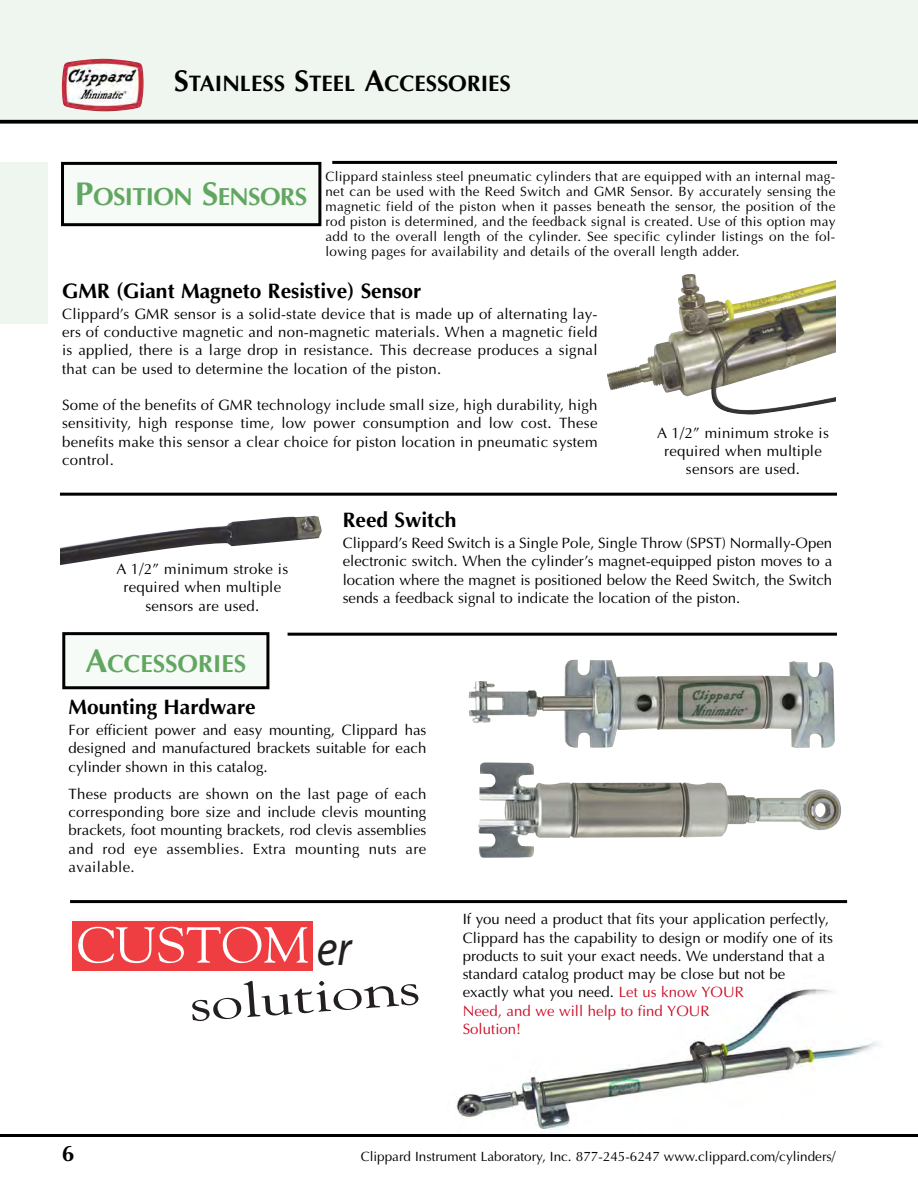
<style>
.page{position:relative;width:918px;height:1188px;background:#fff}
.page>*{position:absolute;margin:0;border:0;box-sizing:border-box;transform-origin:0 0}
.t1{font:50.25px "Goudy";color:#fff;scale:1.06 1}
.t2{font:48px "Goudy";color:#231f20;scale:1.33 1}
.t3{font:700 24.75px "Optima";letter-spacing:-.02em;color:#62a761}
.t4{font:700 24.75px "Optima";color:#62a761}
.t5{font:700 22.5px "Optima";color:#000}
.t6{font:700 21px "Optima";color:#000}
.t7{font:15px/18.3px "Optima";color:#000;text-align:justify}
.t8{font:13.5px/15px "Optima";color:#000;text-align:justify}
.s1{font-size:30px}
.s2{font-size:33px}
.s3{font-family:"Myriad";font-style:italic;color:#231f20}
.s4{color:#ca1029}
</style>
<div class="page">
<img style="left:456px;top:988px;width:423px;height:143px">
<div style="left:72px;top:921px;width:241px;height:50px;background:#ef3e42"></div>
<div style="left:0;top:0;width:918px;height:121px;background:#eff6ef"></div>
<svg style="left:0;top:120px;width:918px;height:4px;background:#1a1a1a"></svg>
<hr style="left:0;top:1134px;width:918px;height:3px;background:#000">
<div style="left:0;top:162px;width:47px;height:162px;background:#eff6ef"></div>
<img style="left:62px;top:59px;width:82px;height:53px">
<img style="left:607px;top:273px;width:229px;height:142px">
<hr style="left:60px;top:493px;width:777px;height:3px;background:#000">
<div style="left:63px;top:163px;width:257px;height:62px;background:#f7fbf7"></div>
<div style="left:61px;top:162px;width:260px;height:64px;border:3px solid #000"></div>
<hr style="left:332px;top:161px;width:505px;height:3px;background:#000">
<div style="left:64px;top:634px;width:204px;height:54px;background:#f7fbf7"></div>
<div style="left:62px;top:632px;width:207px;height:57px;border:3px solid #000"></div>
<hr style="left:288px;top:633px;width:549px;height:3px;background:#000">
<img style="left:469px;top:659px;width:366px;height:89px">
<img style="left:478px;top:762px;width:363px;height:96px">
<img style="left:61px;top:515px;width:261px;height:50px">
<div style="left:106px;top:561px;width:192px;height:62px;background:#fff"></div>
<hr style="left:70px;top:900px;width:777px;height:3px;background:#000">
<h3 class="t5" style="left:174px;top:74px;width:339px"><span class="s1">S</span>TAINLESS <span class="s1">S</span>TEEL <span class="s1">A</span>CCESSORIES</h3>
<h3 class="t3" style="left:75px;top:186px;width:233px"><span class="s2">P</span>OSITION <span class="s2">S</span>ENSORS</h3>
<p class="t8" style="left:326px;top:170px;width:511px">Clippard stainless steel pneumatic cylinders that are equipped with an internal mag&shy;net can be used with the Reed Switch and GMR Sensor. By accurately sensing the magnetic field of the piston when it passes beneath the sensor, the position of the rod piston is determined, and the feedback signal is created. Use of this option may add to the overall length of the cylinder. See specific cylinder listings on the fol&shy;lowing pages for availability and details of the overall length adder.</p>
<h3 class="t6" style="left:62px;top:282px;width:361px">GMR (Giant Magneto Resistive) Sensor</h3>
<p class="t7" style="left:62px;top:306px;width:537px">Clippard’s GMR sensor is a solid-state device that is made up of alternating lay&shy;ers of conductive magnetic and non-magnetic materials. When a magnetic field is applied, there is a large drop in resistance. This decrease produces a signal that can be used to determine the location of the piston.</p>
<p class="t7" style="left:62px;top:397px;width:537px">Some of the benefits of GMR technology include small size, high durability, high sensitivity, high response time, low power consumption and low cost. These benefits make this sensor a clear choice for piston location in pneumatic system control.</p>
<p class="t7" style="left:657px;top:425px;width:173px;text-align:center">A 1/2” minimum stroke is required when multiple sensors are used.</p>
<p class="t7" style="left:116px;top:561px;width:173px;text-align:center">A 1/2” minimum stroke is required when multiple sensors are used.</p>
<h3 class="t4" style="left:85px;top:653px;width:162px"><span class="s2">A</span>CCESSORIES</h3>
<h3 class="t6" style="left:343px;top:511px;width:115px">Reed Switch</h3>
<p class="t7" style="left:343px;top:535px;width:491px">Clippard’s Reed Switch is a Single Pole, Single Throw (SPST) Normally-Open electronic switch. When the cylinder’s magnet-equipped piston moves to a location where the magnet is positioned below the Reed Switch, the Switch sends a feedback signal to indicate the location of the piston.</p>
<h3 class="t6" style="left:69px;top:698px;width:189px">Mounting Hardware</h3>
<p class="t7" style="left:69px;top:722px;width:359px">For efficient power and easy mounting, Clippard has designed and manufactured brackets suitable for each cylinder shown in this catalog.</p>
<p class="t7" style="left:69px;top:786px;width:359px">These products are shown on the last page of each corresponding bore size and include clevis mounting brackets, foot mounting brackets, rod clevis assemblies and rod eye assemblies. Extra mounting nuts are available.</p>
<h1 class="t1" style="left:77px;top:925px;width:261px">CUSTOM<span class="s3">er</span></h1>
<h2 class="t2" style="left:188px;top:985px;width:175px;rotate:-4deg">solutions</h2>
<p class="t7" style="left:463px;top:912px;width:372px;text-align:left">If you need a product that fits your application perfectly, Clippard has the capability to design or modify one of its products to suit your exact needs. We understand that a standard catalog product may be close but not be exactly what you need. <span class="s4">Let us know YOUR<br>Need, and we will help to find YOUR<br>Solution!</span></p>
<h3 class="t5" style="left:62px;top:1144px;width:14px">6</h3>
<p class="t8" style="left:361px;top:1151px;width:476px">Clippard Instrument Laboratory, Inc. 877-245-6247 www.clippard.com/cylinders/</p>
</div>
